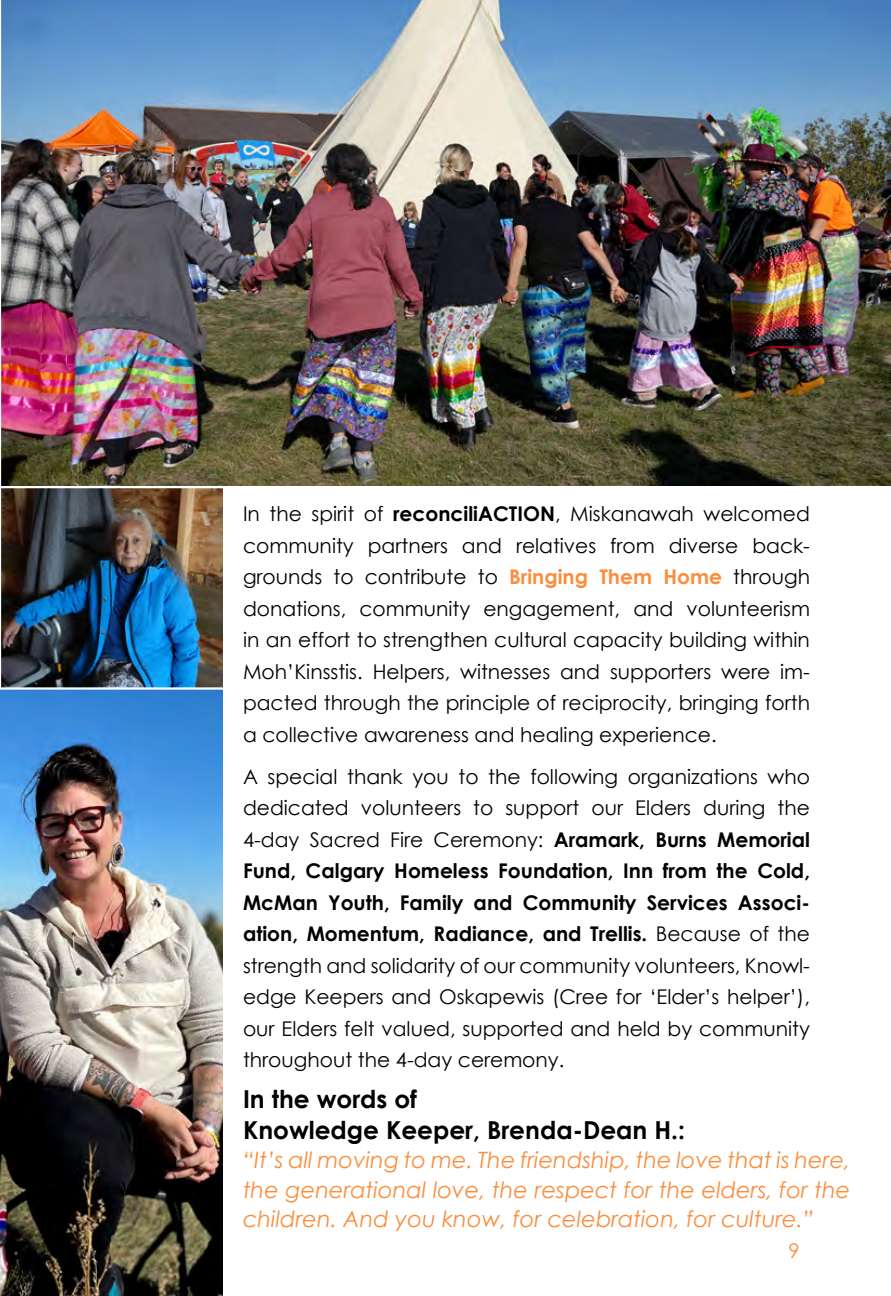
<style>
.page{position:relative;width:891px;height:1296px;background:#fff}
.page>*{position:absolute;margin:0;border:0;box-sizing:border-box;transform-origin:0 0}
.t1{font:700 24.75px/31.5px "Century Gothic";color:#000}
.t2{font:italic 22.5px/29.2px "Century Gothic";color:#fb8d3d;text-align:justify}
.t3{font:20.25px/31.5px "Century Gothic";color:#000;text-align:justify}
.t4{font:20.25px "Century Gothic";color:#fb8d3d}
.s1{font-weight:700}
.s2{font-weight:700;color:#fb8d3d}
</style>
<div class="page">
<img style="left:0;top:690px;width:223px;height:606px">
<img style="left:1px;top:0;width:890px;height:486px">
<img style="left:1px;top:488px;width:222px;height:199px">
<p class="t3" style="left:243px;top:498px;width:569px">In the spirit of <span class="s1">reconciliACTION</span>, Miskanawah welcomed community partners and relatives from diverse back&shy;grounds to contribute to <span class="s2">Bringing Them Home</span> through donations, community engagement, and volunteerism in an effort to strengthen cultural capacity building within Moh’Kinsstis. Helpers, witnesses and supporters were im&shy;pacted through the principle of reciprocity, bringing forth a collective awareness and healing experience.</p>
<p class="t3" style="left:243px;top:760px;width:569px">A special thank you to the following organizations who dedicated volunteers to support our Elders during the 4-day Sacred Fire Ceremony: <span class="s1">Aramark, Burns Memorial Fund, Calgary Homeless Foundation, Inn from the Cold, McMan Youth, Family and Community Services Associ&shy;ation, Momentum, Radiance, and Trellis.</span> Because of the strength and solidarity of our community volunteers, Knowl&shy;edge Keepers and Oskapewis (Cree for ‘Elder’s helper’), our Elders felt valued, supported and held by community throughout the 4-day ceremony.</p>
<p class="t1" style="left:243px;top:1082px;width:444px">In the words of<br>Knowledge Keeper, Brenda-Dean H.:</p>
<p class="t2" style="left:243px;top:1145px;width:609px">“It’s all moving to me. The friendship, the love that is here, the generational love, the respect for the elders, for the children. And you know, for celebration, for culture.”</p>
<p class="t4" style="left:789px;top:1238px;width:13px">9</p>
</div>
